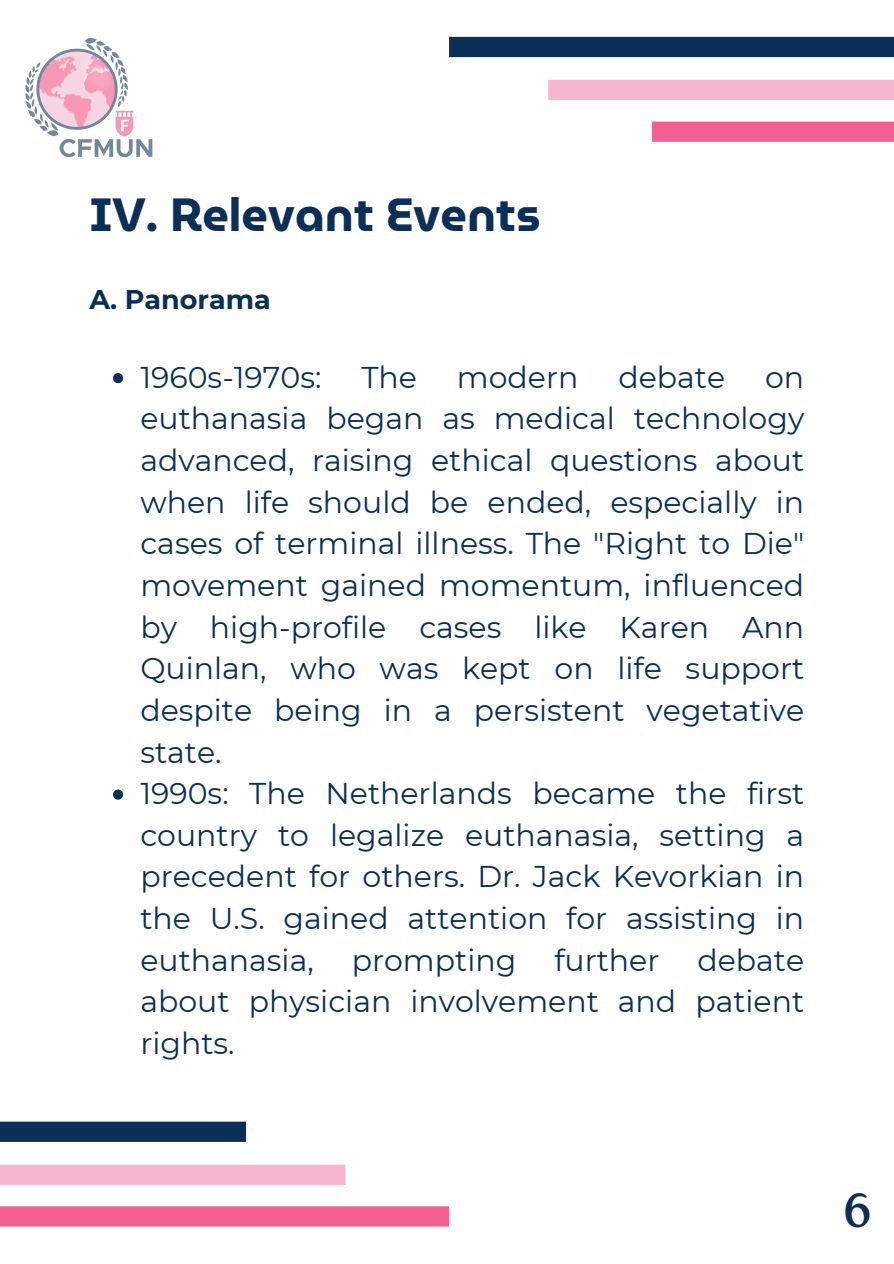
<style>
.page{position:relative;width:894px;height:1264px;background:#fff}
.page>*{position:absolute;margin:0;border:0;box-sizing:border-box;transform-origin:0 0}
.t1{font:47.85px "Roca One";color:#0b2f57}
.t2{font:700 46.5px "Museo Moderno";color:#0b2f57}
.t3{font:30px/41.7px "Montserrat";color:#0b2f57;text-align:justify}
.t4{font:700 27px "Montserrat";color:#0b2f57}
</style>
<div class="page">
<img style="left:25px;top:37px;width:128px;height:121px">
<div style="left:449px;top:37px;width:444px;height:20px;background:#0b2f57"></div>
<div style="left:548px;top:80px;width:345px;height:20px;background:#f4b5cd"></div>
<div style="left:651px;top:121px;width:242px;height:21px;background:#f26191"></div>
<div style="left:0;top:1121px;width:246px;height:20px;background:#0b2f57"></div>
<div style="left:0;top:1164px;width:345px;height:20px;background:#f4b5cd"></div>
<div style="left:0;top:1206px;width:449px;height:20px;background:#f26191"></div>
<svg style="left:113px;top:373px;width:10px;height:10px"></svg>
<svg style="left:113px;top:789px;width:10px;height:10px"></svg>
<p class="t2" style="left:89px;top:178px;width:452px">IV. Relevant Events</p>
<p class="t4" style="left:89px;top:283px;width:183px">A. Panorama</p>
<p class="t3" style="left:140px;top:356px;width:182px">1960s-1970s:</p>
<p class="t3" style="left:361px;top:356px;width:57px">The</p>
<p class="t3" style="left:457px;top:356px;width:123px">modern</p>
<p class="t3" style="left:618px;top:356px;width:108px">debate</p>
<p class="t3" style="left:140px;top:356px;width:665px;text-indent:624px">on euthanasia began as medical technology advanced, raising ethical questions about when life should be ended, especially in cases of terminal illness. The "Right to Die" movement gained momentum, influenced by high-profile cases like Karen Ann Quinlan, who was kept on life support despite being in a persistent vegetative state.</p>
<h1 class="t3" style="left:140px;top:772px;width:665px">1990s: The Netherlands became the first country to legalize euthanasia, setting a precedent for others. Dr. Jack Kevorkian in the U.S. gained attention for assisting in euthanasia,</h1>
<h1 class="t3" style="left:351px;top:939px;width:166px">prompting</h1>
<h1 class="t3" style="left:554px;top:939px;width:106px">further</h1>
<h1 class="t3" style="left:140px;top:939px;width:665px;text-indent:557px">debate about physician involvement and patient rights.</h1>
<p class="t1" style="left:843px;top:1182px;width:30px">6</p>
</div>
